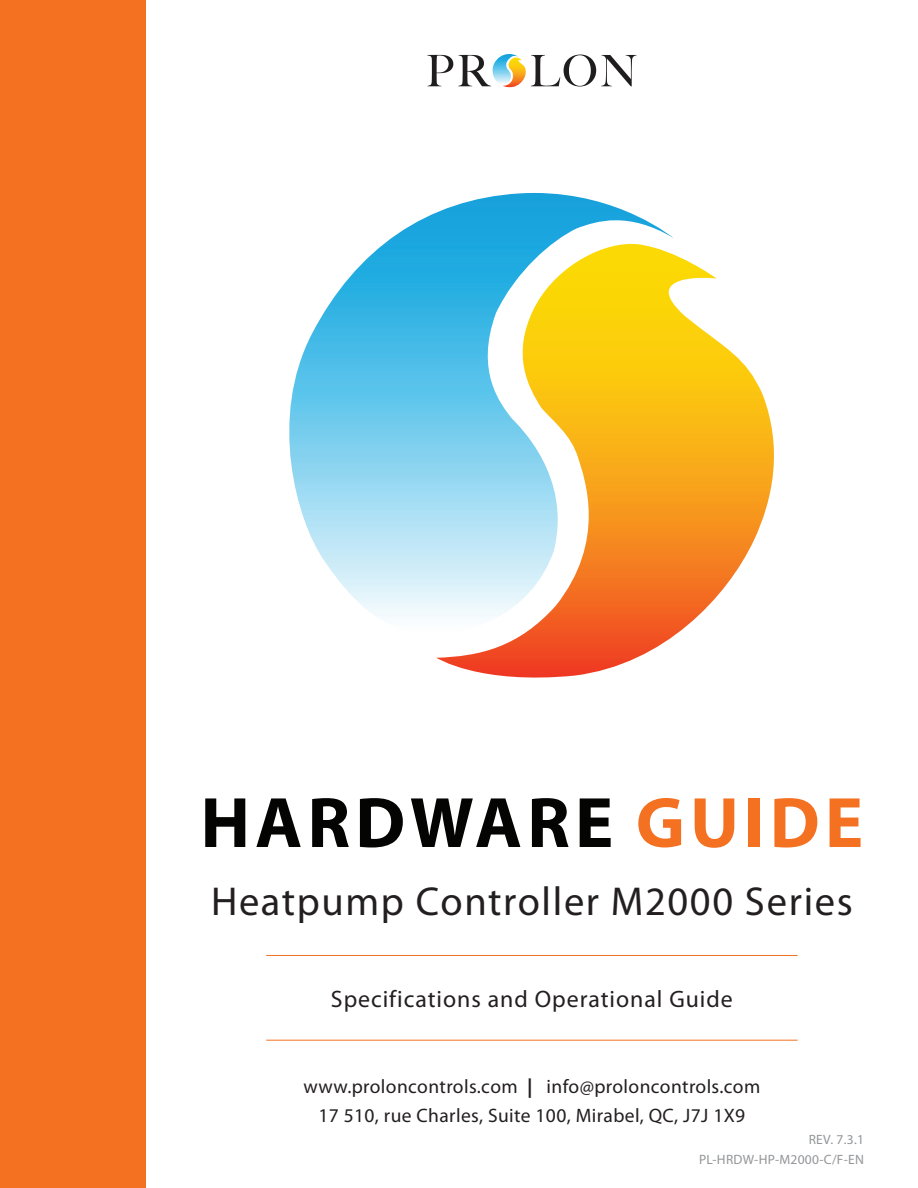
<style>
.page{position:relative;width:918px;height:1188px;background:#fff}
.page>*{position:absolute;margin:0;border:0;box-sizing:border-box;transform-origin:0 0}
.t1{font:700 72px "Myriad Pro";letter-spacing:.07em;color:#040503}
.t2{font:40.5px "Myriad Pro";letter-spacing:.04em;color:#231f20}
.t3{font:23.85px "Myriad Pro";letter-spacing:.04em;color:#231f20}
.t4{font:19.5px/29.4px "Myriad Pro";letter-spacing:.02em;color:#231f20;text-align:center}
.t5{font:13.5px/19.5px "Myriad Pro";letter-spacing:.02em;color:#939598;text-align:right}
.s1{color:#f37121}
.s2{font-weight:700}
</style>
<div class="page">
<div style="left:0;top:0;width:145px;height:1188px;background:#f37121"></div>
<hr style="left:266px;top:955px;width:532px;height:1px;background:#f37121">
<hr style="left:266px;top:1040px;width:532px;height:1px;background:#f37121">
<svg style="left:427px;top:54px;width:210px;height:33px"></svg>
<svg style="left:289px;top:193px;width:384px;height:424px"></svg>
<svg style="left:436px;top:244px;width:338px;height:434px"></svg>
<h1 class="t1" style="left:201px;top:776px;width:664px">HARDWARE <span class="s1">GUIDE</span></h1>
<h2 class="t2" style="left:211px;top:876px;width:643px">Heatpump Controller M2000 Series</h2>
<p class="t3" style="left:331px;top:984px;width:403px">Specifications and Operational Guide</p>
<p class="t4" style="left:303px;top:1071px;width:458px">www.proloncontrols.com <span class="s2">|</span> info@proloncontrols.com<br>17 510, rue Charles, Suite 100, Mirabel, QC, J7J 1X9</p>
<p class="t5" style="left:699px;top:1130px;width:166px">REV. 7.3.1<br>PL-HRDW-HP-M2000-C/F-EN</p>
</div>
